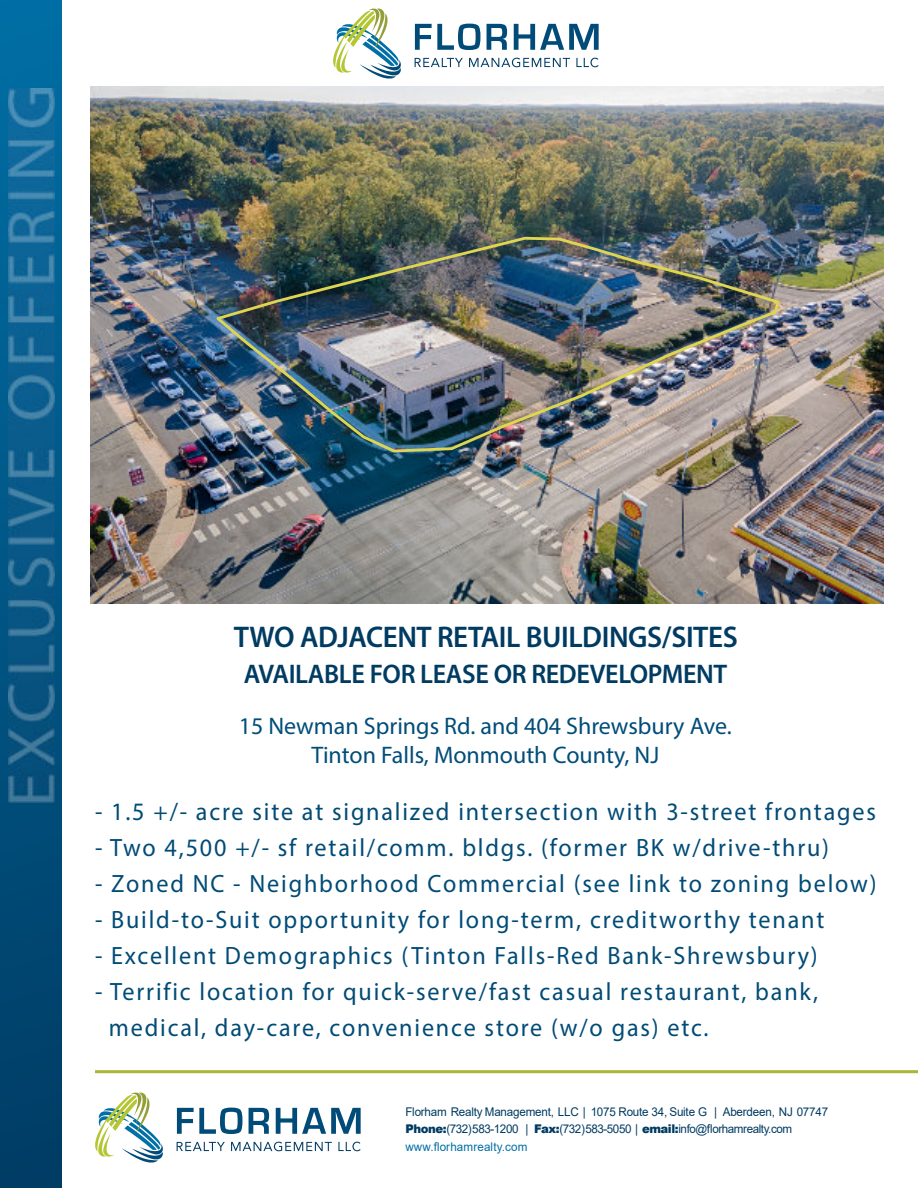
<style>
.page{position:relative;width:918px;height:1188px;background:#fff}
.page>*{position:absolute;margin:0;border:0;box-sizing:border-box;transform-origin:0 0}
.t1{font:600 30px "Myriad Pro";letter-spacing:-.015em;color:#003b62}
.t2{font:600 27px "Myriad Pro";letter-spacing:-.015em;color:#003b62}
.t3{font:25.05px/36.2px "Myriad Pro";letter-spacing:.075em;color:#004b76;scale:.96 1}
.t4{font:24px/28.8px "Myriad Pro";color:#004d79;text-align:center}
.t5{font:12px/17.2px "Arial";letter-spacing:-.015em;color:#003b62}
.s1{font-weight:900}
.s2{color:#006fa6}
</style>
<div class="page">
<hr style="left:95px;top:1070px;width:823px;height:3px;background:#abb537">
<svg style="left:177px;top:1142px;width:48px;height:9px"></svg>
<svg style="left:231px;top:1142px;width:101px;height:9px"></svg>
<svg style="left:338px;top:1142px;width:23px;height:9px"></svg>
<svg style="left:177px;top:1108px;width:65px;height:26px"></svg>
<svg style="left:249px;top:1108px;width:20px;height:26px"></svg>
<svg style="left:276px;top:1108px;width:85px;height:26px"></svg>
<svg style="left:95px;top:1092px;width:68px;height:71px"></svg>
<svg style="left:415px;top:58px;width:48px;height:9px"></svg>
<svg style="left:469px;top:58px;width:101px;height:9px"></svg>
<svg style="left:576px;top:58px;width:23px;height:9px"></svg>
<svg style="left:415px;top:24px;width:65px;height:26px"></svg>
<svg style="left:487px;top:24px;width:20px;height:26px"></svg>
<svg style="left:514px;top:24px;width:85px;height:26px"></svg>
<svg style="left:333px;top:8px;width:68px;height:71px"></svg>
<div style="left:0;top:0;width:61px;height:1188px;background:linear-gradient(to bottom,#006ea4,#003c64)"></div>
<img style="left:8px;top:88px;width:47px;height:714px">
<img style="left:91px;top:86px;width:792px;height:518px">
<img style="left:214px;top:235px;width:568px;height:219px">
<p class="t1" style="left:234px;top:624px;width:506px">TWO ADJACENT RETAIL BUILDINGS/SITES</p>
<p class="t2" style="left:244px;top:663px;width:485px">AVAILABLE FOR LEASE OR REDEVELOPMENT</p>
<p class="t4" style="left:239px;top:714px;width:495px">15 Newman Springs Rd. and 404 Shrewsbury Ave.<br>Tinton Falls, Monmouth County, NJ</p>
<p class="t3" style="left:95px;top:795px;width:815px">- 1.5 +/- acre site at signalized intersection with 3-street frontages</p>
<p class="t3" style="left:95px;top:831px;width:766px">- Two 4,500 +/- sf retail/comm. bldgs. (former BK w/drive-thru)</p>
<p class="t3" style="left:95px;top:867px;width:816px">- Zoned NC - Neighborhood Commercial (see link to zoning below)</p>
<p class="t3" style="left:95px;top:904px;width:761px">- Build-to-Suit opportunity for long-term, creditworthy tenant</p>
<p class="t3" style="left:95px;top:940px;width:754px">- Excellent Demographics (Tinton Falls-Red Bank-Shrewsbury)</p>
<p class="t3" style="left:109px;top:976px;width:740px;text-indent:-14px">- Terrific location for quick-serve/fast casual restaurant, bank, medical, day-care, convenience store (w/o gas) etc.</p>
<p class="t5" style="left:405px;top:1104px;width:424px">Florham Realty Management, LLC | 1075 Route 34, Suite G | Aberdeen, NJ 07747<br><span class="s1">Phone:</span>(732)583-1200 | <span class="s1">Fax:</span>(732)583-5050 | <span class="s1">email:</span>info@florhamrealty.com <span class="s2">www.florhamrealty.com</span></p>
</div>
